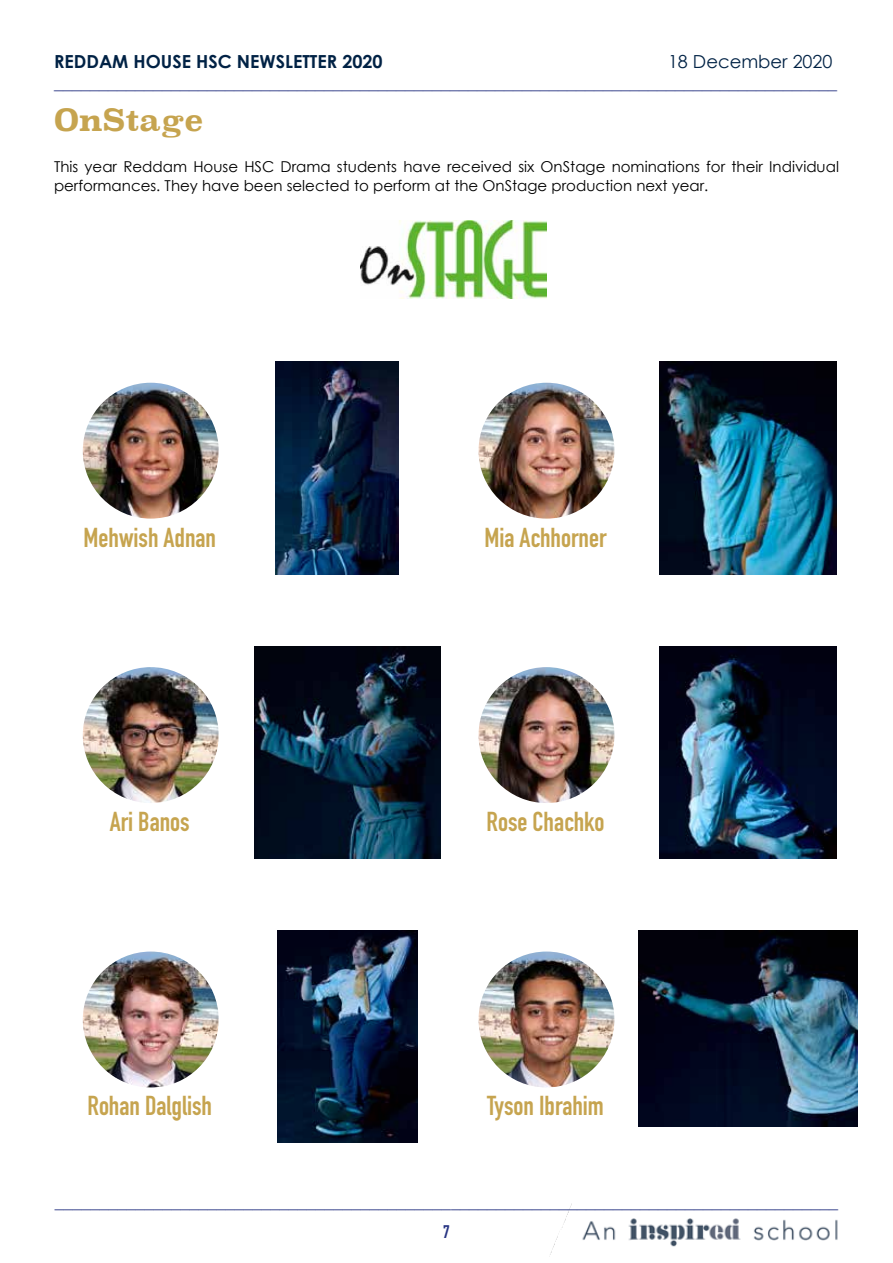
<style>
.page{position:relative;width:893px;height:1263px;background:#fff}
.page>*{position:absolute;margin:0;border:0;box-sizing:border-box;transform-origin:0 0}
.t1{font:700 30px "Superclarendon";color:#c6a44f}
.t2{font:700 27px "DIN Condensed";color:#c6a44f}
.t3{font:18px "Century Gothic";color:#283583}
.t4{font:700 18px "Century Gothic";color:#012245}
.t5{font:18px "Century Gothic";color:#012245}
.t6{font:700 18px "DIN Condensed";color:#283583}
.t7{font:15px/19.5px "Century Gothic";color:#000}
</style>
<div class="page">
<img style="left:549px;top:1203px;width:289px;height:54px">
<img style="left:361px;top:221px;width:185px;height:77px">
<img style="left:83px;top:383px;width:136px;height:136px;border-radius:68px">
<img style="left:478px;top:383px;width:136px;height:136px;border-radius:68px">
<img style="left:276px;top:362px;width:123px;height:212px">
<img style="left:659px;top:362px;width:177px;height:212px">
<img style="left:83px;top:667px;width:136px;height:136px;border-radius:68px">
<img style="left:478px;top:667px;width:136px;height:136px;border-radius:68px">
<img style="left:254px;top:646px;width:186px;height:212px">
<img style="left:659px;top:646px;width:177px;height:212px">
<img style="left:83px;top:951px;width:136px;height:136px;border-radius:68px">
<img style="left:478px;top:951px;width:136px;height:136px;border-radius:68px">
<img style="left:277px;top:931px;width:140px;height:212px">
<img style="left:638px;top:931px;width:219px;height:195px">
<p class="t4" style="left:54px;top:47px;width:330px">REDDAM HOUSE HSC NEWSLETTER 2020</p>
<p class="t5" style="left:668px;top:48px;width:166px">18 December 2020</p>
<p class="t3" style="left:54px;top:70px;width:784px">_______________________________________________________________________________________</p>
<h1 class="t1" style="left:54px;top:97px;width:151px">OnStage</h1>
<p class="t7" style="left:54px;top:156px;width:786px">This year Reddam House HSC Drama students have received six OnStage nominations for their Individual performances. They have been selected to perform at the OnStage production next year.</p>
<h2 class="t2" style="left:84px;top:519px;width:134px">Mehwish Adnan</h2>
<h2 class="t2" style="left:484px;top:519px;width:124px">Mia Achhorner</h2>
<h2 class="t2" style="left:110px;top:803px;width:82px">Ari Banos</h2>
<h2 class="t2" style="left:487px;top:803px;width:119px">Rose Chachko</h2>
<h2 class="t2" style="left:87px;top:1088px;width:126px">Rohan Dalglish</h2>
<h2 class="t2" style="left:487px;top:1088px;width:118px">Tyson Ibrahim</h2>
<p class="t3" style="left:55px;top:1189px;width:785px">_______________________________________________________________________________________</p>
<p class="t6" style="left:443px;top:1220px;width:8px">7</p>
</div>
